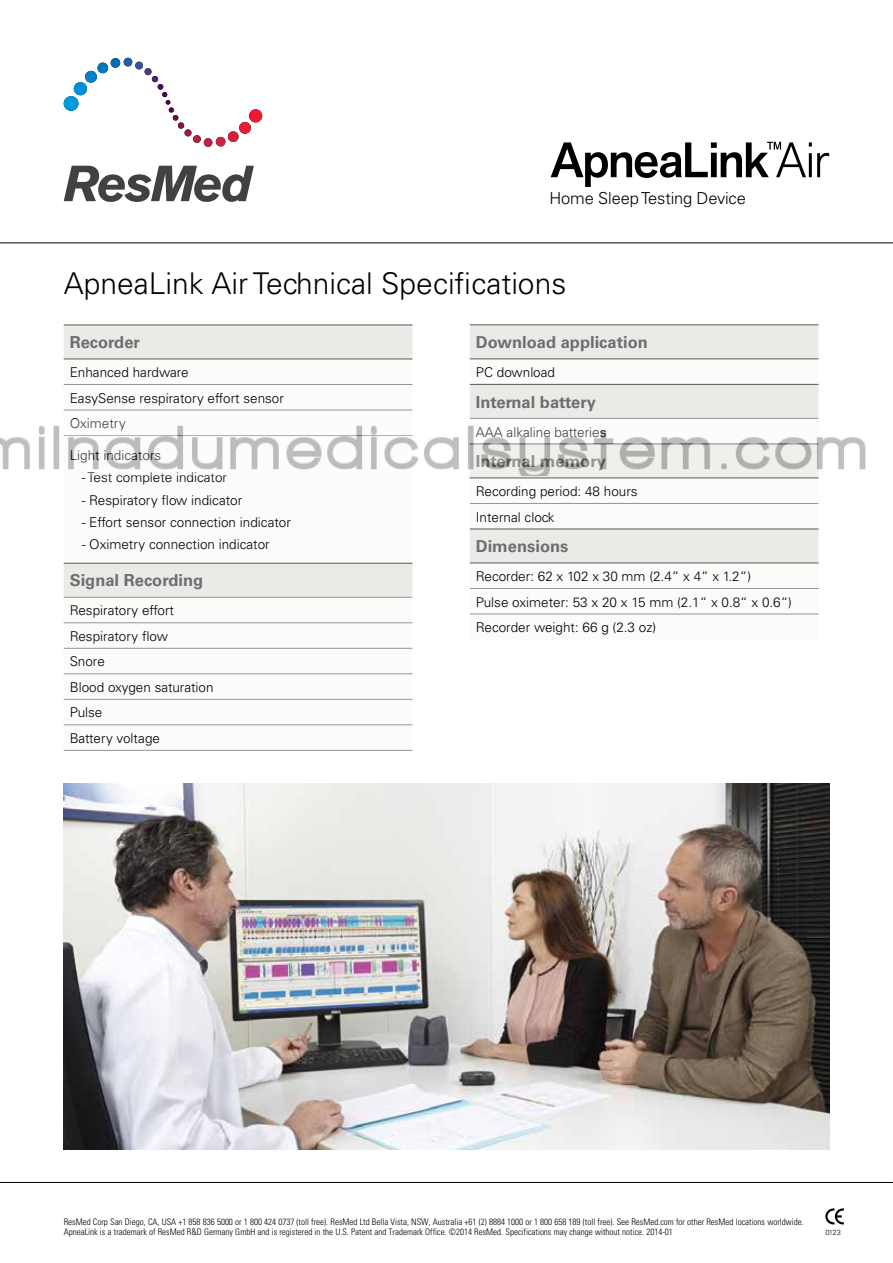
<style>
.page{position:relative;width:893px;height:1263px;background:#fff}
.page>*{position:absolute;margin:0;border:0;box-sizing:border-box;transform-origin:0 0}
.t1{font:300 30px "Univers LT Std";color:#000}
.t2{font:700 16.5px "Univers";color:#6d6e71}
.t3{font:300 16.5px "Univers LT Std";letter-spacing:-.01em;color:#000}
.t4{font:300 13.5px/25.5px "Univers";color:#000}
.t5{font:300 condensed 9px/10.5px "Univers LT Std";color:#000}
.t6{font:300 7.35px "Univers LT Std";color:#000}
</style>
<div class="page">
<div style="left:64px;top:326px;width:348px;height:33px;background:#eceae6"></div>
<svg style="left:64px;top:409px;width:348px;height:341px"></svg>
<hr style="left:64px;top:325px;width:348px;height:1px;background:#58595b">
<hr style="left:64px;top:359px;width:348px;height:1px;background:#58595b">
<hr style="left:64px;top:563px;width:348px;height:1px;background:#58595b">
<hr style="left:64px;top:384px;width:348px;height:1px;background:#939598">
<hr style="left:64px;top:410px;width:348px;height:1px;background:#939598">
<hr style="left:64px;top:597px;width:348px;height:1px;background:#939598">
<hr style="left:64px;top:622px;width:348px;height:1px;background:#939598">
<hr style="left:64px;top:648px;width:348px;height:1px;background:#939598">
<hr style="left:64px;top:673px;width:348px;height:1px;background:#939598">
<hr style="left:64px;top:699px;width:348px;height:1px;background:#939598">
<hr style="left:64px;top:724px;width:348px;height:1px;background:#939598">
<hr style="left:64px;top:750px;width:348px;height:1px;background:#939598">
<div style="left:470px;top:326px;width:348px;height:33px;background:#eceae6"></div>
<svg style="left:470px;top:383px;width:348px;height:231px"></svg>
<hr style="left:470px;top:384px;width:348px;height:1px;background:#58595b">
<hr style="left:470px;top:325px;width:348px;height:1px;background:#58595b">
<hr style="left:470px;top:359px;width:348px;height:1px;background:#58595b">
<hr style="left:470px;top:478px;width:348px;height:1px;background:#58595b">
<hr style="left:470px;top:529px;width:348px;height:1px;background:#58595b">
<hr style="left:470px;top:563px;width:348px;height:1px;background:#58595b">
<hr style="left:470px;top:418px;width:348px;height:1px;background:#939598">
<hr style="left:470px;top:503px;width:348px;height:1px;background:#939598">
<hr style="left:470px;top:588px;width:348px;height:1px;background:#939598">
<hr style="left:470px;top:614px;width:348px;height:1px;background:#939598">
<svg style="left:551px;top:142px;width:278px;height:45px"></svg>
<svg style="left:64px;top:166px;width:190px;height:36px"></svg>
<div style="left:249px;top:109px;width:13px;height:14px;background:#ed1b2f;border-radius:50%"></div>
<div style="left:239px;top:122px;width:12px;height:12px;background:#e31e36;border-radius:50%"></div>
<div style="left:228px;top:131px;width:11px;height:11px;background:#da1f3d;border-radius:50%"></div>
<div style="left:216px;top:137px;width:10px;height:10px;background:#d12244;border-radius:50%"></div>
<div style="left:204px;top:138px;width:8px;height:9px;background:#be2046;border-radius:50%"></div>
<div style="left:193px;top:135px;width:8px;height:8px;background:#ae2048;border-radius:50%"></div>
<div style="left:184px;top:129px;width:8px;height:7px;background:#981b45;border-radius:50%"></div>
<div style="left:178px;top:122px;width:6px;height:7px;background:#821545;border-radius:50%"></div>
<div style="left:64px;top:96px;width:14px;height:15px;background:#009bdf;border-radius:50%"></div>
<div style="left:74px;top:82px;width:13px;height:13px;background:#008fd5;border-radius:50%"></div>
<div style="left:85px;top:71px;width:12px;height:12px;background:#0083ca;border-radius:50%"></div>
<div style="left:97px;top:62px;width:11px;height:11px;background:#0077c1;border-radius:50%"></div>
<div style="left:111px;top:58px;width:9px;height:10px;background:#006db7;border-radius:50%"></div>
<div style="left:124px;top:58px;width:8px;height:9px;background:#1f5da6;border-radius:50%"></div>
<div style="left:135px;top:62px;width:8px;height:8px;background:#3b4e98;border-radius:50%"></div>
<div style="left:144px;top:68px;width:8px;height:7px;background:#473984;border-radius:50%"></div>
<svg style="left:152px;top:76px;width:26px;height:45px"></svg>
<hr style="left:0;top:243px;width:893px;height:1px;background:#000">
<hr style="left:0;top:1182px;width:893px;height:1px;background:#000">
<img style="left:64px;top:783px;width:765px;height:367px">
<svg style="left:825px;top:1208px;width:19px;height:16px"></svg>
<img style="left:0;top:419px;width:866px;height:57px">
<p class="t3" style="left:550px;top:188px;width:198px">Home Sleep Testing Device</p>
<p class="t1" style="left:64px;top:265px;width:504px">ApneaLink Air Technical Specifications</p>
<p class="t2" style="left:70px;top:333px;width:72px">Recorder</p>
<p class="t4" style="left:70px;top:360px;width:216px">Enhanced hardware<br>EasySense respiratory effort sensor<br>Oximetry</p>
<p class="t4" style="left:70px;top:443px;width:93px">Light indicators</p>
<p class="t4" style="left:82px;top:465px;width:147px">- Test complete indicator</p>
<p class="t4" style="left:82px;top:487px;width:162px">- Respiratory flow indicator</p>
<p class="t4" style="left:82px;top:509px;width:211px">- Effort sensor connection indicator</p>
<p class="t4" style="left:82px;top:532px;width:190px">- Oximetry connection indicator</p>
<p class="t2" style="left:70px;top:571px;width:135px">Signal Recording</p>
<p class="t4" style="left:70px;top:598px;width:145px">Respiratory effort<br>Respiratory flow<br>Snore<br>Blood oxygen saturation<br>Pulse<br>Battery voltage</p>
<p class="t2" style="left:476px;top:333px;width:174px">Download application</p>
<p class="t4" style="left:476px;top:359px;width:81px">PC download</p>
<p class="t2" style="left:476px;top:392px;width:122px">Internal battery</p>
<p class="t4" style="left:476px;top:419px;width:132px">AAA alkaline batteries</p>
<p class="t2" style="left:476px;top:452px;width:132px">Internal memory</p>
<p class="t4" style="left:476px;top:478px;width:163px">Recording period: 48 hours<br>Internal clock</p>
<p class="t2" style="left:476px;top:537px;width:94px">Dimensions</p>
<p class="t4" style="left:476px;top:564px;width:318px">Recorder: 62 x 102 x 30 mm (2.4“ x 4“ x 1.2“)<br>Pulse oximeter: 53 x 20 x 15 mm (2.1“ x 0.8“ x 0.6“)<br>Recorder weight: 66 g (2.3 oz)</p>
<p class="t5" style="left:64px;top:1216px;width:741px">ResMed Corp San Diego, CA, USA +1 858 836 5000 or 1 800 424 0737 (toll free). ResMed Ltd Bella Vista, NSW, Australia +61 (2) 8884 1000 or 1 800 658 189 (toll free). See ResMed.com for other ResMed locations worldwide.<br>ApneaLink is a trademark of ResMed R&amp;D Germany GmbH and is registered in the U.S. Patent and Trademark Office. ©2014 ResMed. Specifications may change without notice. 2014-01</p>
<p class="t6" style="left:825px;top:1228px;width:17px">0123</p>
</div>
